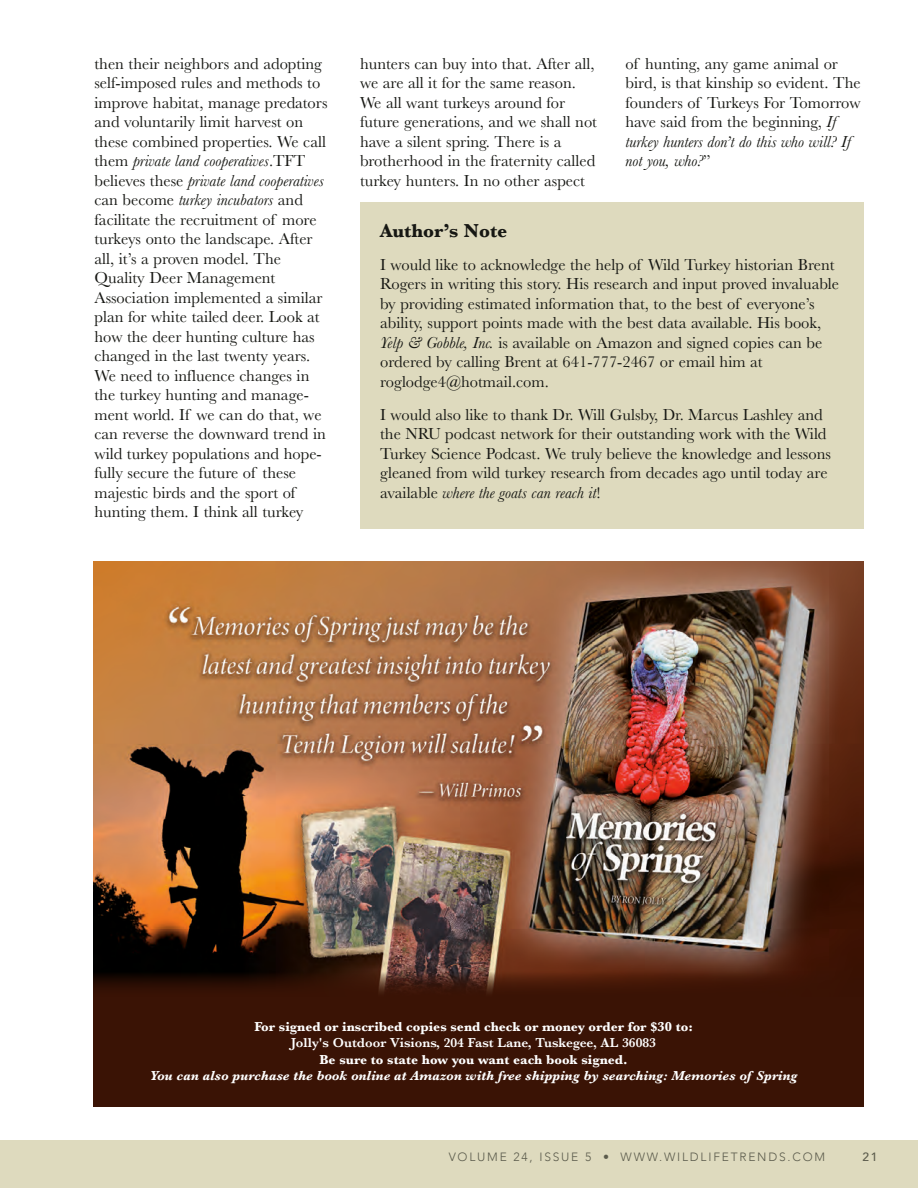
<style>
.page{position:relative;width:918px;height:1188px;background:#fff}
.page>*{position:absolute;margin:0;border:0;box-sizing:border-box;transform-origin:0 0}
.t1{font:700 19.5px "Baskerville";color:#161713}
.t2{font:16.5px/19.5px "Baskerville";color:#161713}
.t3{font:700 13.5px "Baskerville";color:#fff}
.t4{font:italic 700 13.5px "Baskerville";color:#fff}
.t5{font:600 13.5px "Baskerville";color:#fff}
.t6{font:300 12px "Avenir";letter-spacing:.15em;color:#5b5b4c}
.t7{font:500 12px "Avenir";color:#5b5b4c}
.s1{font-style:italic}
</style>
<div class="page">
<div style="left:0;top:1140px;width:918px;height:48px;background:#dedabe"></div>
<div style="left:93px;top:561px;width:771px;height:546px;background:#3a1305"></div>
<img style="left:93px;top:561px;width:771px;height:432px">
<div style="left:360px;top:202px;width:504px;height:326px;background:#dedabe"></div>
<p class="t2" style="left:94px;top:54px;width:235px">then their neighbors and adopting self-imposed rules and methods to improve habitat, manage predators and voluntarily limit harvest on these combined properties. We call them <span class="s1">private land cooperatives</span>.TFT believes these <span class="s1">private land cooperatives </span>can become <span class="s1">turkey incubators</span> and facilitate the recruitment of more turkeys onto the landscape. After all, it’s a proven model. The Quality Deer Management Association implemented a similar plan for white tailed deer. Look at how the deer hunting culture has changed in the last twenty years.<br>We need to influence changes in the turkey hunting and manage&shy;ment world. If we can do that, we can reverse the downward trend in wild turkey populations and hope&shy;fully secure the future of these majestic birds and the sport of hunting them. I think all turkey</p>
<p class="t2" style="left:360px;top:54px;width:239px">hunters can buy into that. After all, we are all it for the same reason.<br>We all want turkeys around for future generations, and we shall not have a silent spring. There is a brotherhood in the fraternity called turkey hunters. In no other aspect</p>
<p class="t2" style="left:626px;top:54px;width:237px">of hunting, any game animal or bird, is that kinship so evident. The founders of Turkeys For Tomorrow have said from the beginning, <span class="s1">If turkey hunters don’t do this who will? If not you, who?</span>”</p>
<p class="t1" style="left:380px;top:217px;width:129px">Author’s Note</p>
<p class="t2" style="left:380px;top:255px;width:461px">I would like to acknowledge the help of Wild Turkey historian Brent Rogers in writing this story. His research and input proved invaluable by providing estimated information that, to the best of everyone’s ability, support points made with the best data available. His book, <span class="s1">Yelp &amp; Gobble, Inc.</span> is available on Amazon and signed copies can be ordered by calling Brent at 641-777-2467 or email him at roglodge4@hotmail.com.</p>
<p class="t2" style="left:380px;top:405px;width:452px">I would also like to thank Dr. Will Gulsby, Dr. Marcus Lashley and the NRU podcast network for their outstanding work with the Wild Turkey Science Podcast. We truly believe the knowledge and lessons gleaned from wild turkey research from decades ago until today are available <span class="s1">where the goats can reach it</span>!</p>
<p class="t3" style="left:254px;top:1017px;width:440px">For signed or inscribed copies send check or money order for $30 to:</p>
<p class="t5" style="left:291px;top:1033px;width:366px">Jolly's Outdoor Visions, 204 Fast Lane, Tuskegee, AL 36083</p>
<p class="t3" style="left:319px;top:1050px;width:310px">Be sure to state how you want each book signed.</p>
<p class="t4" style="left:150px;top:1066px;width:649px">You can also purchase the book online at Amazon with free shipping by searching: Memories of Spring</p>
<p class="t6" style="left:449px;top:1149px;width:378px">VOLUME 24, ISSUE 5 • WWW.WILDLIFETRENDS.COM</p>
<p class="t7" style="left:862px;top:1146px;width:17px">21</p>
</div>
